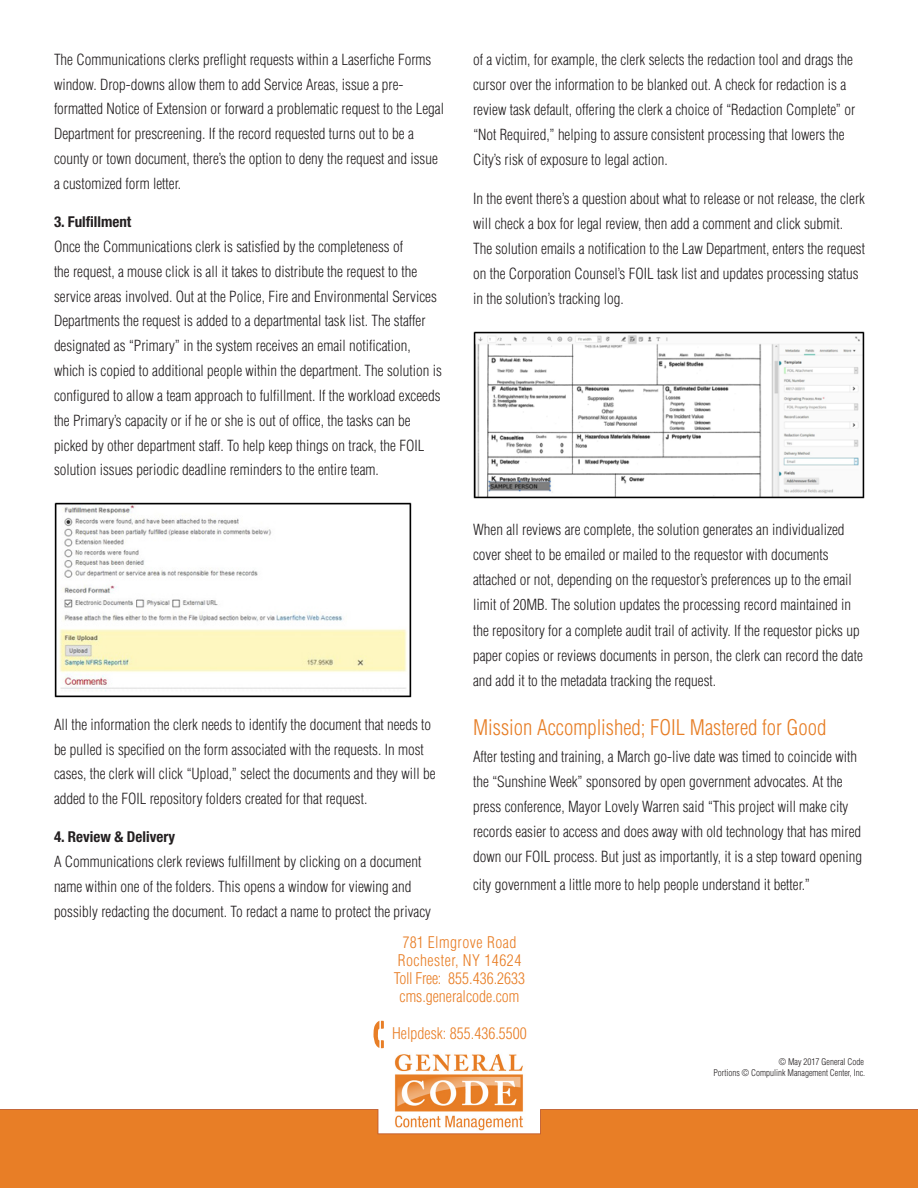
<style>
.page{position:relative;width:918px;height:1188px;background:#fff}
.page>*{position:absolute;margin:0;border:0;box-sizing:border-box;transform-origin:0 0}
.Body_copy{font:300 condensed 21px "Helvetica LT Std";color:#e77e26}
.t1{font:300 condensed 15.75px "Helvetica LT Std";color:#e87e26}
.t2{font:300 condensed 15.75px "Helvetica LT Std";letter-spacing:.03em;color:#e87e26}
.Body_copy-2{font:300 condensed 15px/24.8px "Helvetica LT Std";color:#231f20}
.Body_copy-3{font:700 condensed 15px "Helvetica Neue LT Std";color:#231f20}
.t3{font:300 condensed 9px "Helvetica LT Std";color:#231f20}
</style>
<div class="page">
<svg style="left:373px;top:1021px;width:11px;height:27px"></svg>
<div style="left:0;top:1134px;width:918px;height:54px;background:#e87e26"></div>
<svg style="left:0;top:1109px;width:918px;height:25px;background:#e7812f"></svg>
<img style="left:389px;top:1054px;width:138px;height:78px">
<img style="left:55px;top:502px;width:356px;height:196px">
<img style="left:474px;top:332px;width:390px;height:166px">
<p class="Body_copy-2" style="left:54px;top:47px;width:392px">The Communications clerks preflight requests within a Laserfiche Forms window. Drop-downs allow them to add Service Areas, issue a pre&shy;formatted Notice of Extension or forward a problematic request to the Legal Department for prescreening. If the record requested turns out to be a county or town document, there’s the option to deny the request and issue a customized form letter.</p>
<p class="Body_copy-3" style="left:54px;top:213px;width:79px">3. Fulfillment</p>
<p class="Body_copy-2" style="left:54px;top:234px;width:390px">Once the Communications clerk is satisfied by the completeness of<br>the request, a mouse click is all it takes to distribute the request to the service areas involved. Out at the Police, Fire and Environmental Services Departments the request is added to a departmental task list. The staffer designated as “Primary” in the system receives an email notification, which is copied to additional people within the department. The solution is configured to allow a team approach to fulfillment. If the workload exceeds the Primary’s capacity or if he or she is out of office, the tasks can be picked by other department staff. To help keep things on track, the FOIL solution issues periodic deadline reminders to the entire team.</p>
<p class="Body_copy-2" style="left:54px;top:712px;width:383px">All the information the clerk needs to identify the document that needs to be pulled is specified on the form associated with the requests. In most cases, the clerk will click “Upload,” select the documents and they will be added to the FOIL repository folders created for that request.</p>
<p class="Body_copy-3" style="left:54px;top:828px;width:123px">4. Review &amp; Delivery</p>
<p class="Body_copy-2" style="left:54px;top:849px;width:379px">A Communications clerk reviews fulfillment by clicking on a document name within one of the folders. This opens a window for viewing and possibly redacting the document. To redact a name to protect the privacy</p>
<p class="Body_copy-2" style="left:473px;top:47px;width:384px;line-height:25.2px">of a victim, for example, the clerk selects the redaction tool and drags the cursor over the information to be blanked out. A check for redaction is a review task default, offering the clerk a choice of “Redaction Complete” or “Not Required,” helping to assure consistent processing that lowers the City’s risk of exposure to legal action.</p>
<p class="Body_copy-2" style="left:473px;top:186px;width:394px;line-height:25.2px">In the event there’s a question about what to release or not release, the clerk will check a box for legal review, then add a comment and click submit.<br>The solution emails a notification to the Law Department, enters the request on the Corporation Counsel’s FOIL task list and updates processing status in the solution’s tracking log.</p>
<p class="Body_copy-2" style="left:473px;top:517px;width:391px;line-height:25.2px">When all reviews are complete, the solution generates an individualized cover sheet to be emailed or mailed to the requestor with documents attached or not, depending on the requestor’s preferences up to the email limit of 20MB. The solution updates the processing record maintained in the repository for a complete audit trail of activity. If the requestor picks up paper copies or reviews documents in person, the clerk can record the date and add it to the metadata tracking the request.</p>
<p class="Body_copy" style="left:473px;top:714px;width:355px">Mission Accomplished; FOIL Mastered for Good</p>
<p class="Body_copy-2" style="left:473px;top:744px;width:390px;line-height:25.2px">After testing and training, a March go-live date was timed to coincide with the “Sunshine Week” sponsored by open government advocates. At the press conference, Mayor Lovely Warren said “This project will make city records easier to access and does away with old technology that has mired down our FOIL process. But just as importantly, it is a step toward opening</p>
<p class="Body_copy-2" style="left:473px;top:872px;width:339px">city government a little more to help people understand it better.”</p>
<p class="t2" style="left:403px;top:932px;width:115px">781 Elmgrove Road</p>
<p class="t2" style="left:398px;top:950px;width:125px">Rochester, NY 14624</p>
<p class="t1" style="left:394px;top:968px;width:133px">Toll Free: 855.436.2633</p>
<p class="t1" style="left:400px;top:986px;width:121px">cms.generalcode.com</p>
<p class="t1" style="left:392px;top:1024px;width:136px">Helpdesk: 855.436.5500</p>
<p class="t3" style="left:779px;top:1056px;width:87px">© May 2017 General Code</p>
<p class="t3" style="left:713px;top:1067px;width:153px">Portions © Compulink Management Center, Inc.</p>
</div>
